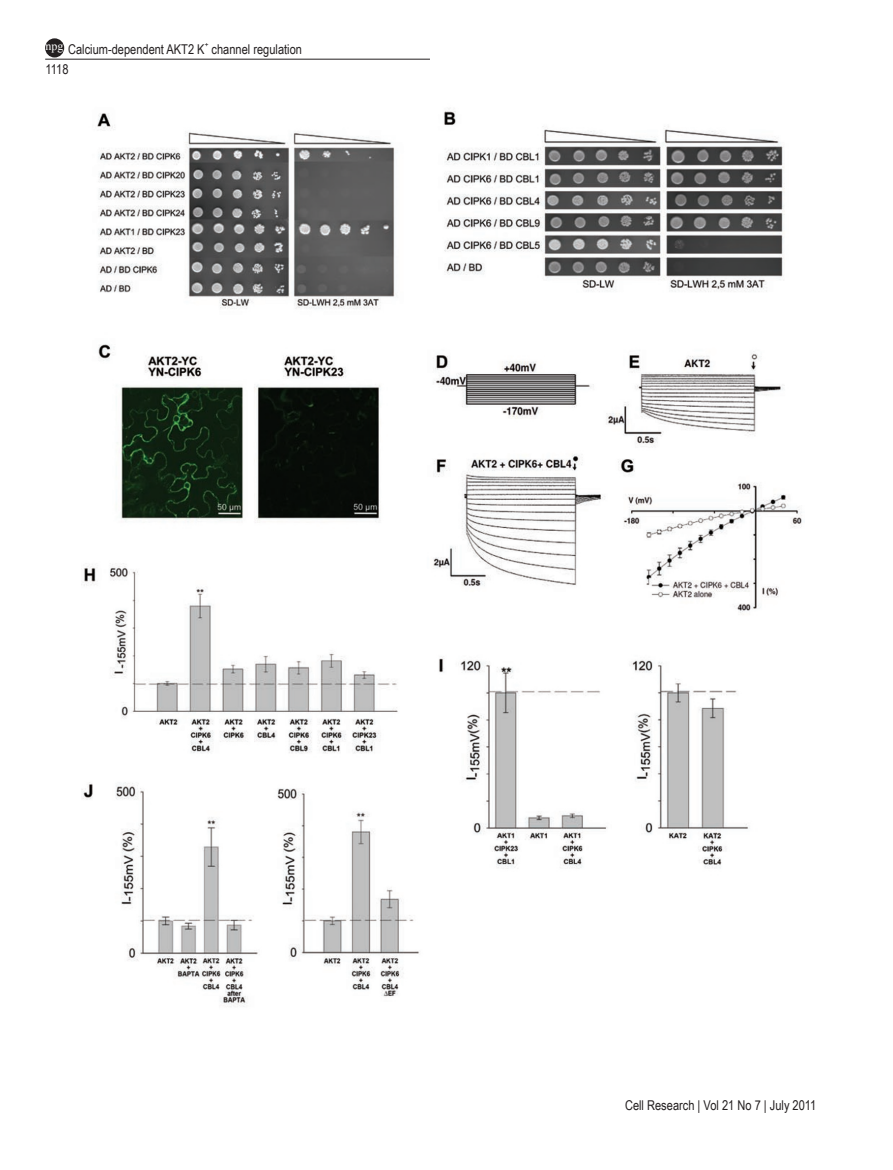
<style>
.page{position:relative;width:893px;height:1170px;background:#fff}
.page>*{position:absolute;margin:0;border:0;box-sizing:border-box;transform-origin:0 0}
.t1{font:13.5px "Arial Narrow";color:#231f20}
.t2{font:12px "Times New Roman PSMT2";color:#fff}
.t3{font:7.8px "Arial Narrow";color:#231f20}
</style>
<div class="page">
<hr style="left:45px;top:59px;width:385px;height:1px;background:#231f20">
<div style="left:46px;top:39px;width:17px;height:18px;background:#231f20;border-radius:50%"></div>
<div style="left:45px;top:38px;width:19px;height:19px;border:2px solid #231f20;border-radius:50%"></div>
<img style="left:82px;top:108px;width:720px;height:899px">
<p class="t1" style="left:68px;top:39px;width:138px">Calcium-dependent AKT2 K</p>
<p class="t3" style="left:205px;top:39px;width:5px">+</p>
<p class="t1" style="left:212px;top:39px;width:92px">channel regulation</p>
<p class="t2" style="left:46px;top:38px;width:19px">npg</p>
<p class="t1" style="left:46px;top:59px;width:25px">1118</p>
<p class="t1" style="left:625px;top:1094px;width:193px">Cell Research | Vol 21 No 7 | July 2011</p>
</div>
